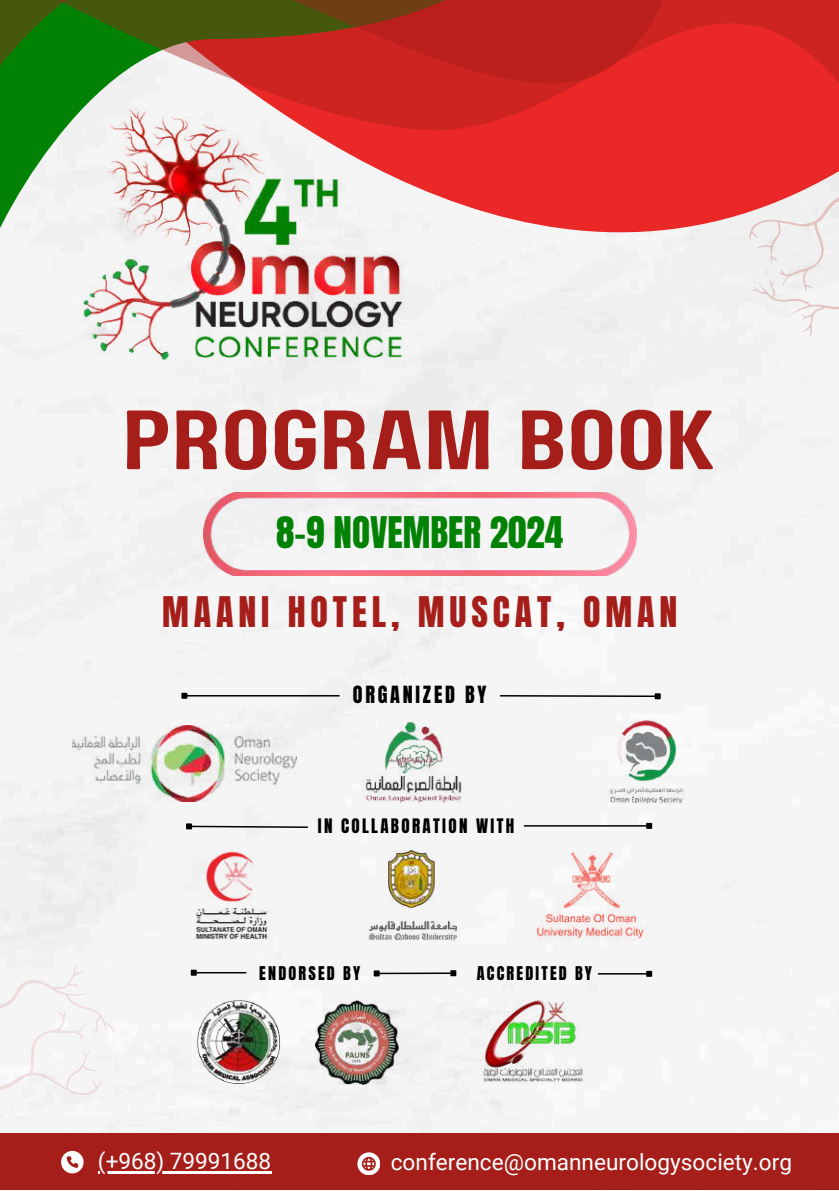
<style>
.page{position:relative;width:839px;height:1191px;background:#fff}
.page>*{position:absolute;margin:0;border:0;box-sizing:border-box;transform-origin:0 0}
.t1{font:83.8px "Paalalabas Display Wide BETA";color:#a51e1a}
.t2{font:37px "Anton";color:#028204}
.t3{font:36px "Anton";letter-spacing:.135em;color:#a51e1a}
.t4{font:22.6px "Roboto";color:#fff}
.t5{font:20.2px "Anton";letter-spacing:.135em;color:#000}
.t6{font:17px "Anton";letter-spacing:.135em;color:#000}
.t7{font:16.2px "Anton";letter-spacing:.135em;color:#000}
</style>
<div class="page">
<div style="left:0;top:351px;width:831px;height:840px;background:#f5f5f5"></div>
<svg style="left:0;top:131px;width:838px;height:220px;fill:#f0f0f0"></svg>
<svg style="left:0;top:131px;width:541px;height:132px;fill:#f0f0f0"></svg>
<svg style="left:0;top:0;width:838px;height:131px;fill:#ea2827"></svg>
<svg style="left:0;top:0;width:673px;height:84px"></svg>
<div style="left:0;top:1133px;width:838px;height:57px;background:#a51e1a"></div>
<svg style="left:61px;top:1151px;width:23px;height:22px"></svg>
<svg style="left:357px;top:1152px;width:23px;height:23px"></svg>
<img style="left:82px;top:86px;width:322px;height:292px">
<img style="left:204px;top:493px;width:432px;height:82px">
<svg style="left:726px;top:183px;width:112px;height:168px"></svg>
<img style="left:196px;top:999px;width:85px;height:85px;border-radius:50%">
<img style="left:72px;top:725px;width:224px;height:77px">
<img style="left:361px;top:717px;width:102px;height:89px">
<img style="left:607px;top:717px;width:79px;height:89px">
<img style="left:388px;top:850px;width:47px;height:57px">
<img style="left:368px;top:919px;width:89px;height:21px">
<img style="left:480px;top:999px;width:105px;height:86px">
<img style="left:191px;top:849px;width:82px;height:54px">
<img style="left:196px;top:908px;width:73px;height:32px">
<img style="left:316px;top:1000px;width:82px;height:84px">
<img style="left:532px;top:850px;width:116px;height:90px">
<hr style="left:524px;top:825px;width:122px;height:2px;background:#000">
<svg style="left:646px;top:823px;width:6px;height:6px"></svg>
<svg style="left:186px;top:823px;width:123px;height:6px"></svg>
<hr style="left:187px;top:695px;width:152px;height:2px;background:#000">
<svg style="left:181px;top:693px;width:6px;height:6px"></svg>
<hr style="left:598px;top:973px;width:48px;height:2px;background:#000">
<svg style="left:646px;top:971px;width:6px;height:6px"></svg>
<hr style="left:379px;top:972px;width:71px;height:2px;background:#000">
<svg style="left:373px;top:970px;width:6px;height:6px"></svg>
<svg style="left:450px;top:970px;width:6px;height:6px"></svg>
<hr style="left:196px;top:972px;width:50px;height:1px;background:#000">
<svg style="left:191px;top:970px;width:6px;height:6px"></svg>
<hr style="left:500px;top:695px;width:155px;height:2px;background:#000">
<svg style="left:654px;top:693px;width:6px;height:6px"></svg>
<svg style="left:0;top:962px;width:124px;height:142px"></svg>
<hr style="left:98px;top:1171px;width:173px;height:2px;background:#fff">
<h1 class="t1" style="left:123px;top:406px;width:595px">PROGRAM BOOK</h1>
<h2 class="t2" style="left:276px;top:506px;width:288px">8-9 NOVEMBER 2024</h2>
<h3 class="t3" style="left:162px;top:586px;width:517px">MAANI HOTEL, MUSCAT, OMAN</h3>
<p class="t5" style="left:353px;top:680px;width:135px">ORGANIZED BY</p>
<p class="t6" style="left:318px;top:813px;width:198px">IN COLLABORATION WITH</p>
<p class="t7" style="left:259px;top:961px;width:102px">ENDORSED BY</p>
<p class="t7" style="left:477px;top:961px;width:117px">ACCREDITED BY</p>
<p class="t4" style="left:98px;top:1148px;width:175px">(+968) 79991688</p>
<p class="t4" style="left:391px;top:1149px;width:403px">conference@omanneurologysociety.org</p>
</div>
